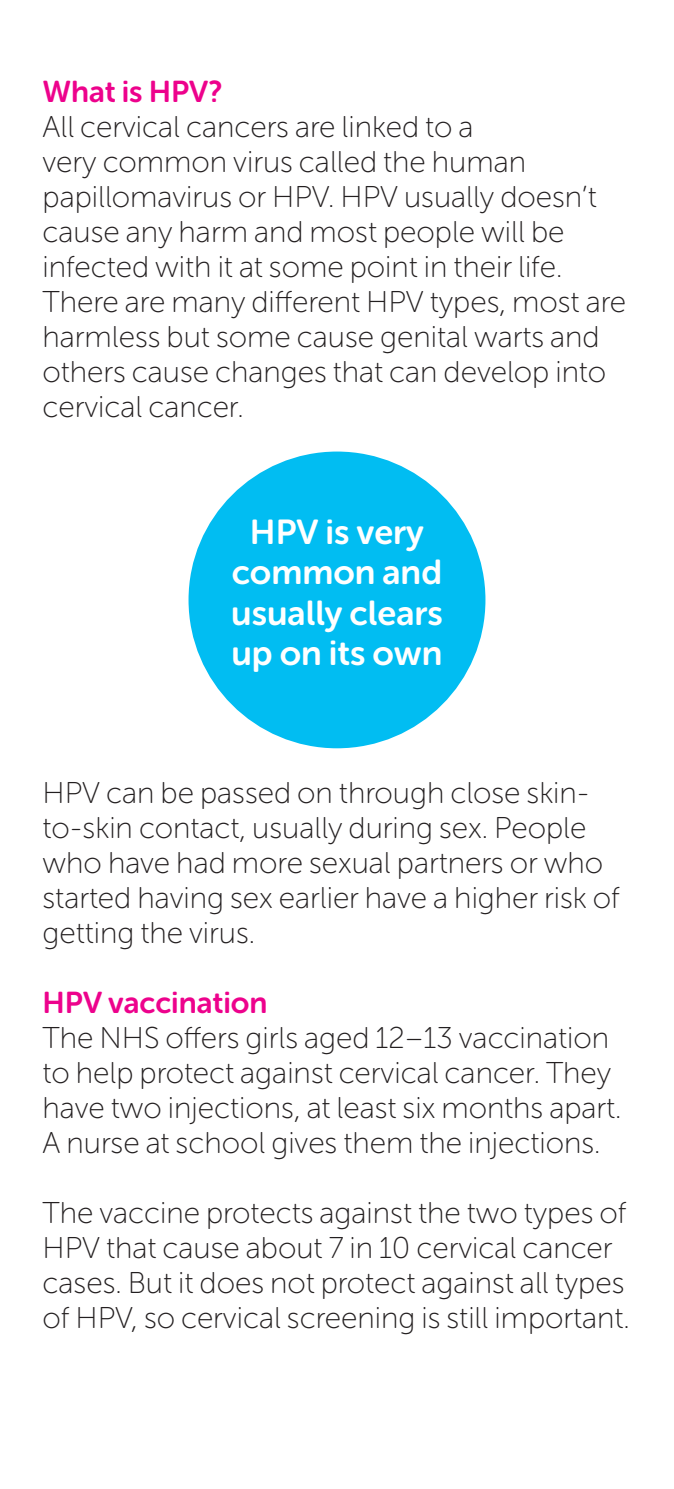
<style>
.page{position:relative;width:674px;height:1489px;background:#fff}
.page>*{position:absolute;margin:0;border:0;box-sizing:border-box;transform-origin:0 0}
.t1{font:34.5px/40.2px "Museo Sans Rounded 700";color:#fff;text-align:center}
.t2{font:30px/35px "Museo Sans Rounded 100";color:#231f20}
.t3{font:30px "Museo Sans Rounded 700";color:#ed028c}
</style>
<div class="page">
<div style="left:188px;top:451px;width:297px;height:297px;background:#01bdf2;border-radius:50%"></div>
<p class="t3" style="left:43px;top:75px;width:181px">What is HPV?</p>
<p class="t2" style="left:43px;top:110px;width:584px">All cervical cancers are linked to a<br>very common virus called the human papillomavirus or HPV. HPV usually doesn’t cause any harm and most people will be infected with it at some point in their life.<br>There are many different HPV types, most are harmless but some cause genital warts and others cause changes that can develop into cervical cancer.</p>
<p class="t1" style="left:231px;top:512px;width:213px">HPV is very common and usually clears up on its own</p>
<p class="t2" style="left:43px;top:775px;width:578px">HPV can be passed on through close skin&shy;to-skin contact, usually during sex. People who have had more sexual partners or who started having sex earlier have a higher risk of getting the virus.</p>
<p class="t3" style="left:43px;top:985px;width:226px">HPV vaccination</p>
<p class="t2" style="left:43px;top:1020px;width:580px">The NHS offers girls aged 12–13 vaccination to help protect against cervical cancer. They have two injections, at least six months apart.<br>A nurse at school gives them the injections.</p>
<p class="t2" style="left:43px;top:1195px;width:588px">The vaccine protects against the two types of HPV that cause about 7 in 10 cervical cancer cases. But it does not protect against all types of HPV, so cervical screening is still important.</p>
</div>
